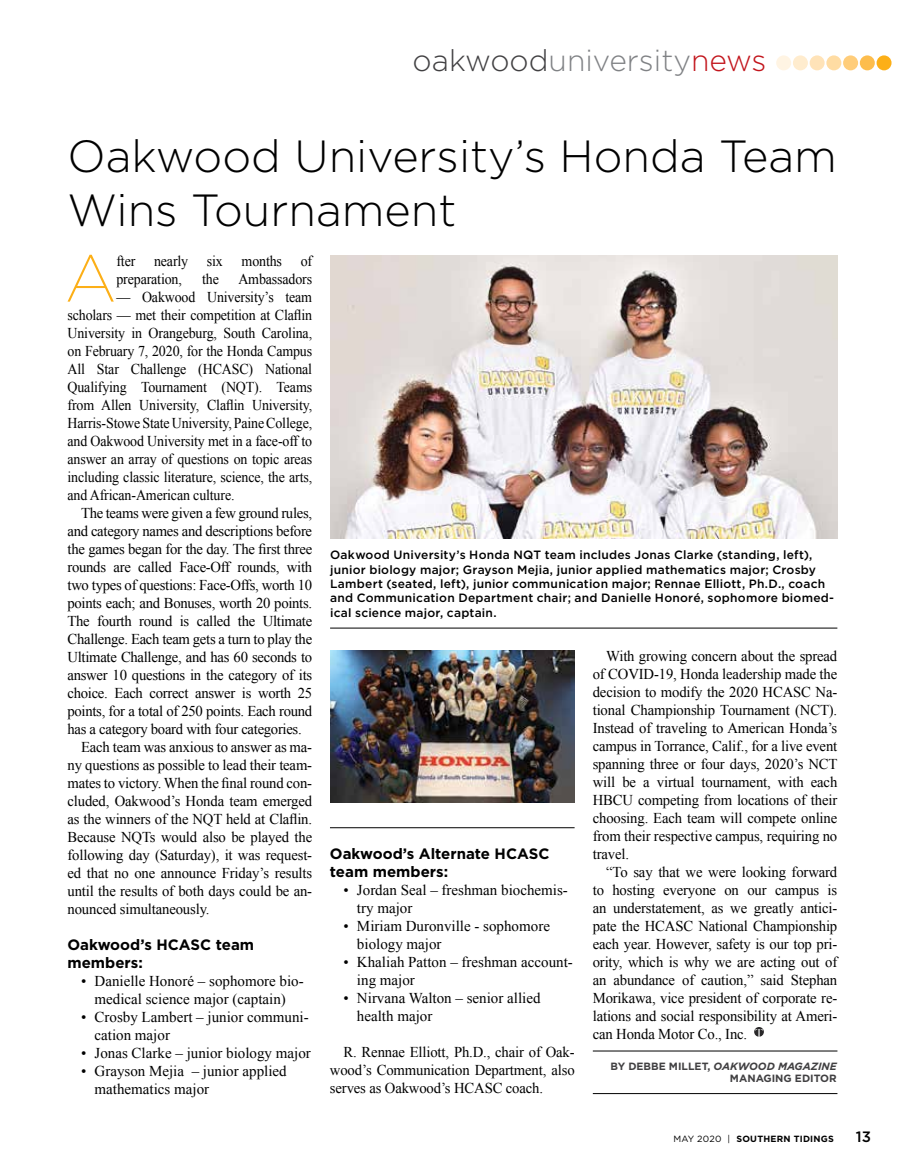
<style>
.page{position:relative;width:905px;height:1175px;background:#fff}
.page>*{position:absolute;margin:0;border:0;box-sizing:border-box;transform-origin:0 0}
.t1{font:200 66.45px "Gotham";color:#fcaf17}
.t2{font:300 45px/54px "Gotham";color:#000}
.t3{font:300 30px "Gotham";color:#808285}
.t4{font:15px/18px "Times New Roman";letter-spacing:-.01em;color:#000}
.t5{font:15px/18px "Times New Roman";letter-spacing:-.01em;color:#000;scale:.93 1}
.t6{font:700 15px/18px "Gotham";color:#000}
.t7{font:500 12px/14.4px "Gotham";letter-spacing:.02em;color:#000}
.t8{font:700 10.5px/12.6px "Gotham";color:#414042;text-align:right}
.t9{font:700 9px "Gotham";letter-spacing:.025em;color:#000}
.s1{color:#414042}
.s2{color:#c2151c}
.s3{font-style:italic}
.s4{font-weight:400}
.s5{font-weight:500;font-size:15px}
</style>
<div class="page">
<div style="left:754px;top:1027px;width:9px;height:9px;background:#292829;border-radius:50%"></div>
<svg style="left:755px;top:1029px;width:7px;height:8px"></svg>
<div style="left:876px;top:55px;width:15px;height:15px;background:#fcaf17;border-radius:50%"></div>
<div style="left:859px;top:55px;width:15px;height:15px;background:#fdbd4d;border-radius:50%"></div>
<div style="left:843px;top:55px;width:15px;height:15px;background:#ffcd7a;border-radius:50%"></div>
<div style="left:826px;top:55px;width:15px;height:15px;background:#ffdca3;border-radius:50%"></div>
<div style="left:809px;top:55px;width:15px;height:15px;background:#ffe3b8;border-radius:50%"></div>
<div style="left:792px;top:55px;width:15px;height:15px;background:#ffecce;border-radius:50%"></div>
<div style="left:776px;top:55px;width:15px;height:15px;background:#fff4e3;border-radius:50%"></div>
<hr style="left:592px;top:1093px;width:245px;height:1px;background:#000">
<hr style="left:592px;top:1050px;width:245px;height:1px;background:#000">
<img style="left:330px;top:255px;width:507px;height:283px">
<img style="left:330px;top:650px;width:244px;height:152px">
<hr style="left:330px;top:827px;width:244px;height:1px;background:#000">
<hr style="left:330px;top:627px;width:507px;height:1px;background:#000">
<p class="t3" style="left:412px;top:42px;width:355px"><span class="s1">oakwood</span>university<span class="s2">news</span></p>
<p class="t2" style="left:68px;top:127px;width:770px">Oakwood University’s Honda Team<br>Wins Tournament</p>
<p class="t1" style="left:65px;top:237px;width:53px">A</p>
<p class="t5" style="left:116px;top:251px;width:212px">fter nearly six months of preparation,</p>
<p class="t5" style="left:202px;top:269px;width:20px">the</p>
<p class="t5" style="left:238px;top:269px;width:81px">Ambassadors</p>
<p class="t5" style="left:116px;top:287px;width:212px">— Oakwood University’s team</p>
<p class="t5" style="left:68px;top:305px;width:264px">scholars — met their competition at Claflin</p>
<p class="t5" style="left:68px;top:323px;width:264px">University in Orangeburg, South Carolina,</p>
<p class="t5" style="left:68px;top:341px;width:264px">on February 7, 2020, for the Honda Campus</p>
<p class="t5" style="left:68px;top:359px;width:264px">All Star Challenge (HCASC) National</p>
<p class="t5" style="left:68px;top:377px;width:264px">Qualifying Tournament (NQT). Teams</p>
<p class="t5" style="left:68px;top:395px;width:264px">from Allen University, Claflin University,</p>
<p class="t5" style="left:68px;top:413px;width:264px">Harris-Stowe State University, Paine College,</p>
<p class="t5" style="left:68px;top:431px;width:264px">and Oakwood University met in a face-off to</p>
<p class="t5" style="left:68px;top:449px;width:264px">answer an array of questions on topic areas</p>
<p class="t5" style="left:68px;top:467px;width:264px">including classic literature, science, the arts,</p>
<p class="t5" style="left:68px;top:485px;width:181px">and African-American culture.</p>
<p class="t4" style="left:81px;top:503px;width:232px">The teams were given a few ground rules,</p>
<p class="t4" style="left:68px;top:521px;width:246px">and category names and descriptions before</p>
<p class="t4" style="left:68px;top:539px;width:246px">the games began for the day. The first three</p>
<p class="t4" style="left:68px;top:557px;width:246px">rounds are called Face-Off rounds, with</p>
<p class="t4" style="left:68px;top:575px;width:246px">two types of questions: Face-Offs, worth 10</p>
<p class="t4" style="left:68px;top:593px;width:246px">points each; and Bonuses, worth 20 points.</p>
<p class="t4" style="left:68px;top:611px;width:246px">The fourth round is called the Ultimate</p>
<p class="t4" style="left:68px;top:629px;width:246px">Challenge. Each team gets a turn to play the</p>
<p class="t4" style="left:68px;top:647px;width:246px">Ultimate Challenge, and has 60 seconds to</p>
<p class="t4" style="left:68px;top:665px;width:246px">answer 10 questions in the category of its</p>
<p class="t4" style="left:68px;top:683px;width:246px">choice. Each correct answer is worth 25</p>
<p class="t4" style="left:68px;top:701px;width:246px">points, for a total of 250 points. Each round</p>
<p class="t4" style="left:68px;top:719px;width:236px">has a category board with four categories.</p>
<p class="t4" style="left:81px;top:737px;width:232px">Each team was anxious to answer as ma-</p>
<p class="t4" style="left:68px;top:755px;width:246px">ny questions as possible to lead their team-</p>
<p class="t4" style="left:68px;top:773px;width:246px">mates to victory. When the final round con-</p>
<p class="t4" style="left:68px;top:791px;width:246px">cluded, Oakwood’s Honda team emerged</p>
<p class="t4" style="left:68px;top:809px;width:246px">as the winners of the NQT held at Claflin.</p>
<p class="t4" style="left:68px;top:827px;width:246px">Because NQTs would also be played the</p>
<p class="t4" style="left:68px;top:845px;width:246px">following day (Saturday), it was request-</p>
<p class="t4" style="left:68px;top:863px;width:246px">ed that no one announce Friday’s results</p>
<p class="t4" style="left:68px;top:881px;width:246px">until the results of both days could be an-</p>
<p class="t4" style="left:68px;top:899px;width:143px">nounced simultaneously.</p>
<p class="t6" style="left:68px;top:935px;width:188px">Oakwood’s HCASC team members:</p>
<p class="t4" style="left:81px;top:971px;width:224px;text-align:center">• Danielle Honoré – sophomore bio&shy;medical science major (captain)</p>
<p class="t4" style="left:94px;top:1007px;width:216px;text-indent:-14px">• Crosby Lambert – junior communi&shy;cation major</p>
<p class="t4" style="left:81px;top:1043px;width:231px">• Jonas Clarke – junior biology major</p>
<p class="t4" style="left:94px;top:1061px;width:194px;text-indent:-14px">• Grayson Mejia – junior applied mathematics major</p>
<p class="t8" style="left:610px;top:1059px;width:228px">BY DEBBE MILLET, <span class="s3">OAKWOOD MAGAZINE<br></span>MANAGING EDITOR</p>
<p class="t7" style="left:330px;top:547px;width:505px">Oakwood University’s Honda NQT team includes Jonas Clarke (standing, left), junior biology major; Grayson Mejia, junior applied mathematics major; Crosby Lambert (seated, left), junior communication major; Rennae Elliott, Ph.D., coach and Communication Department chair; and Danielle Honoré, sophomore biomed&shy;ical science major, captain.</p>
<p class="t4" style="left:606px;top:646px;width:232px">With growing concern about the spread</p>
<p class="t4" style="left:592px;top:664px;width:246px">of COVID-19, Honda leadership made the</p>
<p class="t4" style="left:592px;top:682px;width:246px">decision to modify the 2020 HCASC Na-</p>
<p class="t4" style="left:592px;top:700px;width:246px">tional Championship Tournament (NCT).</p>
<p class="t4" style="left:592px;top:718px;width:246px">Instead of traveling to American Honda’s</p>
<p class="t4" style="left:592px;top:736px;width:246px">campus in Torrance, Calif., for a live event</p>
<p class="t4" style="left:592px;top:754px;width:246px">spanning three or four days, 2020’s NCT</p>
<p class="t4" style="left:592px;top:772px;width:246px">will be a virtual tournament, with each</p>
<p class="t4" style="left:592px;top:790px;width:246px">HBCU competing from locations of their</p>
<p class="t4" style="left:592px;top:808px;width:246px">choosing. Each team will compete online</p>
<p class="t4" style="left:592px;top:826px;width:246px">from their respective campus, requiring no</p>
<p class="t4" style="left:592px;top:844px;width:38px">travel.</p>
<p class="t4" style="left:606px;top:862px;width:232px">“To say that we were looking forward</p>
<p class="t4" style="left:592px;top:880px;width:246px">to hosting everyone on our campus is</p>
<p class="t4" style="left:592px;top:898px;width:246px">an understatement, as we greatly antici-</p>
<p class="t4" style="left:592px;top:916px;width:246px">pate the HCASC National Championship</p>
<p class="t4" style="left:592px;top:934px;width:246px">each year. However, safety is our top pri-</p>
<p class="t4" style="left:592px;top:952px;width:246px">ority, which is why we are acting out of</p>
<p class="t4" style="left:592px;top:970px;width:246px">an abundance of caution,” said Stephan</p>
<p class="t4" style="left:592px;top:988px;width:246px">Morikawa, vice president of corporate re-</p>
<p class="t4" style="left:592px;top:1006px;width:246px">lations and social responsibility at Ameri-</p>
<p class="t4" style="left:592px;top:1024px;width:156px">can Honda Motor Co., Inc.</p>
<p class="t6" style="left:330px;top:845px;width:221px">Oakwood’s Alternate HCASC team members:</p>
<p class="t4" style="left:357px;top:881px;width:212px;text-indent:-14px">• Jordan Seal – freshman biochemis&shy;try major</p>
<p class="t4" style="left:357px;top:917px;width:194px;text-indent:-14px">• Miriam Duronville - sophomore biology major</p>
<p class="t4" style="left:357px;top:953px;width:217px;text-indent:-14px">• Khaliah Patton – freshman account&shy;ing major</p>
<p class="t4" style="left:357px;top:989px;width:185px;text-indent:-14px">• Nirvana Walton – senior allied health major</p>
<p class="t4" style="left:330px;top:1043px;width:246px;text-align:justify;text-indent:14px">R. Rennae Elliott, Ph.D., chair of Oak&shy;wood’s Communication Department, also serves as Oakwood’s HCASC coach.</p>
<p class="t9" style="left:673px;top:1132px;width:199px"><span class="s4">MAY 2020 |</span> SOUTHERN TIDINGS <span class="s5">13</span></p>
</div>
